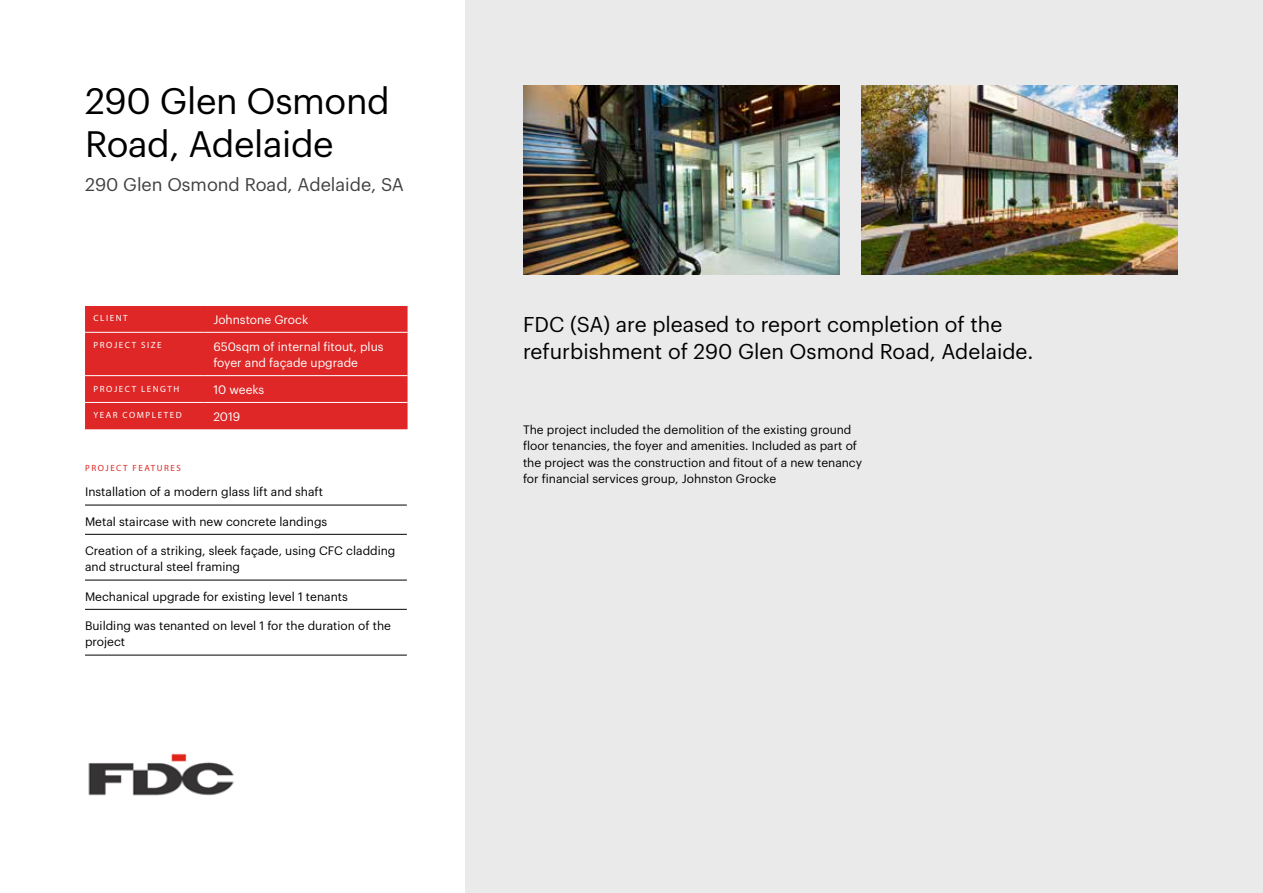
<style>
.page{position:relative;width:1263px;height:893px;background:#fff}
.page>*{position:absolute;margin:0;border:0;box-sizing:border-box;transform-origin:0 0}
.t1{font:36px/42px "Graphik";letter-spacing:-.01em;color:#000}
.t2{font:21px/27px "Graphik";color:#000}
.t3{font:18px "Graphik";color:#414042}
.t4{font:12px/16.5px "Graphik";color:#000}
.t5{font:12px/16.5px "Graphik";color:#fff}
.t6{font:9px "Myriad Pro";letter-spacing:.17em;color:#fff}
.t7{font:9px "Myriad Pro";letter-spacing:.17em;color:#de2726}
</style>
<div class="page">
<div style="left:465px;top:0;width:798px;height:893px;background:#ebeaea"></div>
<img style="left:523px;top:85px;width:317px;height:190px">
<img style="left:861px;top:85px;width:317px;height:190px">
<hr style="left:85px;top:505px;width:322px;height:1px;background:#000">
<hr style="left:85px;top:534px;width:322px;height:1px;background:#000">
<hr style="left:85px;top:580px;width:322px;height:1px;background:#000">
<hr style="left:85px;top:609px;width:322px;height:1px;background:#000">
<hr style="left:85px;top:655px;width:322px;height:1px;background:#000">
<div style="left:85px;top:306px;width:323px;height:123px;background:#de2726"></div>
<hr style="left:85px;top:332px;width:120px;height:1px;background:#fff">
<hr style="left:205px;top:332px;width:203px;height:1px;background:#fff">
<hr style="left:85px;top:375px;width:120px;height:1px;background:#fff">
<hr style="left:205px;top:375px;width:203px;height:1px;background:#fff">
<hr style="left:85px;top:402px;width:120px;height:1px;background:#fff">
<hr style="left:205px;top:402px;width:203px;height:1px;background:#fff">
<img style="left:88px;top:753px;width:146px;height:43px">
<h1 class="t1" style="left:85px;top:77px;width:306px">290 Glen Osmond<br>Road, Adelaide</h1>
<h3 class="t3" style="left:85px;top:170px;width:321px">290 Glen Osmond Road, Adelaide, SA</h3>
<p class="t6" style="left:94px;top:313px;width:36px">CLIENT</p>
<p class="t5" style="left:213px;top:310px;width:96px">Johnstone Grock</p>
<p class="t6" style="left:94px;top:340px;width:70px">PROJECT SIZE</p>
<p class="t5" style="left:213px;top:337px;width:172px">650sqm of internal fitout, plus foyer and façade upgrade</p>
<p class="t6" style="left:94px;top:383px;width:87px">PROJECT LENGTH</p>
<p class="t5" style="left:213px;top:380px;width:53px">10 weeks</p>
<p class="t6" style="left:94px;top:410px;width:90px">YEAR COMPLETED</p>
<p class="t5" style="left:213px;top:407px;width:28px">2019</p>
<p class="t7" style="left:85px;top:463px;width:97px">PROJECT FEATURES</p>
<p class="t4" style="left:85px;top:483px;width:240px">Installation of a modern glass lift and shaft</p>
<p class="t4" style="left:85px;top:512px;width:244px">Metal staircase with new concrete landings</p>
<p class="t4" style="left:85px;top:541px;width:312px">Creation of a striking, sleek façade, using CFC cladding and structural steel framing</p>
<p class="t4" style="left:85px;top:587px;width:264px">Mechanical upgrade for existing level 1 tenants</p>
<p class="t4" style="left:85px;top:616px;width:307px">Building was tenanted on level 1 for the duration of the project</p>
<h2 class="t2" style="left:523px;top:309px;width:512px">FDC (SA) are pleased to report completion of the refurbishment of 290 Glen Osmond Road, Adelaide.</h2>
<p class="t4" style="left:523px;top:420px;width:341px">The project included the demolition of the existing ground floor tenancies, the foyer and amenities. Included as part of the project was the construction and fitout of a new tenancy for financial services group, Johnston Grocke</p>
</div>
